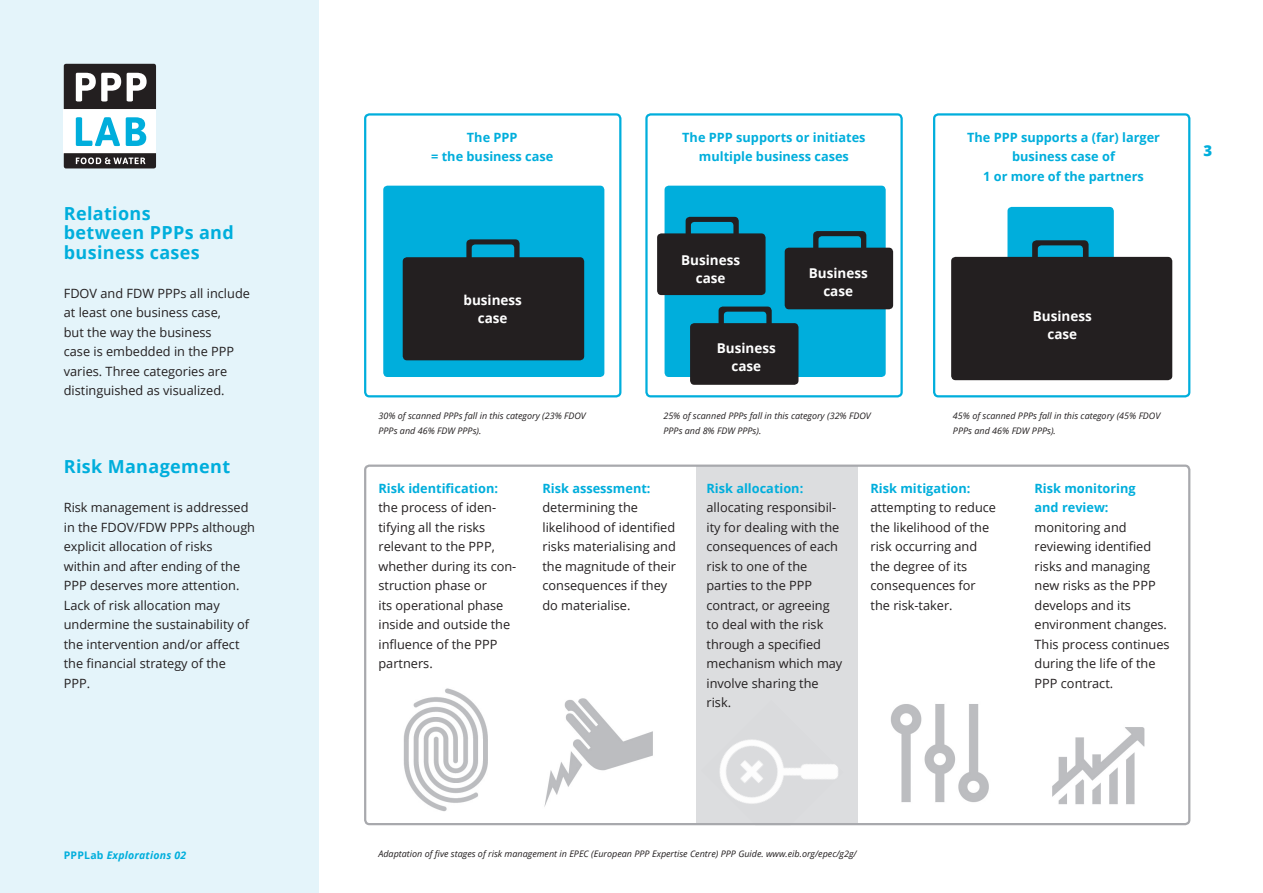
<style>
.page{position:relative;width:1263px;height:893px;background:#fff}
.page>*{position:absolute;margin:0;border:0;box-sizing:border-box;transform-origin:0 0}
.tussenkopjes{font:700 18px/19.5px "Open Sans";letter-spacing:.02em;color:#00aedc}
.t1{font:800 15px "Open Sans";color:#00aedc}
.t2{font:700 13.5px/18px "Open Sans";color:#fff;text-align:center}
.brood{font:12.75px/19.5px "Open Sans";color:#231f20}
.intro{font:700 12.75px/19.5px "Open Sans";color:#00aedc;text-align:center}
.brood-2{font:700 12.75px "Open Sans";color:#00aedc}
.t3{font:italic 700 10.5px "Open Sans";letter-spacing:.02em;color:#00aedc}
.bijschriften{font:italic 9px/15px "Open Sans";color:#231f20}
.cursief{font:italic 9px "Open Sans";color:#231f20}
.s1{font-style:normal}
</style>
<div class="page">
<div style="left:0;top:0;width:319px;height:893px;background:#e4f4fa"></div>
<div style="left:696px;top:466px;width:162px;height:359px;background:#dcdddf"></div>
<img style="left:720px;top:739px;width:118px;height:65px">
<div style="left:364px;top:465px;width:826px;height:360px;border:2px solid #a8a9ad;border-radius:4px"></div>
<div style="left:645px;top:113px;width:258px;height:284px;border:2px solid #00aedc;border-radius:4px"></div>
<div style="left:664px;top:186px;width:222px;height:191px;background:#00aedc;border-radius:4px"></div>
<svg style="left:657px;top:217px;width:236px;height:168px"></svg>
<div style="left:364px;top:113px;width:257px;height:284px;border:2px solid #00aedc;border-radius:4px"></div>
<div style="left:933px;top:113px;width:257px;height:284px;border:2px solid #00aedc;border-radius:4px"></div>
<div style="left:383px;top:186px;width:221px;height:191px;background:#00aedc;border-radius:4px"></div>
<div style="left:1007px;top:207px;width:107px;height:75px;background:#00aedc;border-radius:4px"></div>
<div style="left:403px;top:257px;width:181px;height:103px;background:#231f20;border-radius:4px"></div>
<svg style="left:466px;top:239px;width:53px;height:19px"></svg>
<svg style="left:951px;top:240px;width:221px;height:140px;background:#2f3336"></svg>
<img style="left:403px;top:688px;width:85px;height:124px">
<img style="left:544px;top:698px;width:109px;height:109px">
<img style="left:890px;top:704px;width:99px;height:98px">
<img style="left:1052px;top:727px;width:93px;height:78px">
<div style="left:64px;top:109px;width:92px;height:44px;background:#fff"></div>
<svg style="left:64px;top:64px;width:92px;height:45px;background:#5a5757"></svg>
<svg style="left:76px;top:117px;width:70px;height:29px"></svg>
<svg style="left:64px;top:153px;width:92px;height:15px"></svg>
<p class="tussenkopjes" style="left:64px;top:203px;width:88px">Relations</p>
<p class="tussenkopjes" style="left:64px;top:223px;width:172px">between PPPs and business cases</p>
<p class="brood" style="left:64px;top:283px;width:188px">FDOV and FDW PPPs all include at least one business case,<br>but the way the business<br>case is embedded in the PPP varies. Three categories are distinguished as visualized.</p>
<p class="tussenkopjes" style="left:64px;top:457px;width:168px">Risk Management</p>
<p class="brood" style="left:64px;top:498px;width:186px">Risk management is addressed</p>
<p class="brood" style="left:64px;top:517px;width:193px">in the FDOV/FDW PPPs although explicit allocation of risks<br>within and after ending of the<br>PPP deserves more attention.<br>Lack of risk allocation may undermine the sustainability of the intervention and/or affect the financial strategy of the<br>PPP.</p>
<p class="t3" style="left:64px;top:847px;width:124px"><span class="s1">PPPLab</span> Explorations 02</p>
<p class="intro" style="left:467px;top:127px;width:52px">The PPP</p>
<p class="intro" style="left:431px;top:147px;width:124px">= the business case</p>
<p class="t2" style="left:463px;top:291px;width:60px">business case</p>
<p class="intro" style="left:682px;top:127px;width:185px">The PPP supports or initiates</p>
<p class="intro" style="left:699px;top:147px;width:152px">multiple business cases</p>
<p class="t2" style="left:681px;top:250px;width:61px">Business case</p>
<p class="t2" style="left:717px;top:338px;width:61px">Business case</p>
<p class="t2" style="left:809px;top:264px;width:61px">Business case</p>
<p class="intro" style="left:967px;top:127px;width:194px">The PPP supports a (far) larger business case of</p>
<p class="intro" style="left:983px;top:166px;width:162px">1 or more of the partners</p>
<p class="t2" style="left:1033px;top:307px;width:61px">Business case</p>
<p class="bijschriften" style="left:378px;top:408px;width:209px">30% of scanned PPPs fall in this category (23% FDOV<br>PPPs and 46% FDW PPPs).</p>
<p class="bijschriften" style="left:663px;top:408px;width:209px">25% of scanned PPPs fall in this category (32% FDOV<br>PPPs and 8% FDW PPPs).</p>
<p class="bijschriften" style="left:953px;top:408px;width:209px">45% of scanned PPPs fall in this category (45% FDOV<br>PPPs and 46% FDW PPPs).</p>
<p class="brood-2" style="left:378px;top:479px;width:121px">Risk identification:</p>
<p class="brood" style="left:378px;top:498px;width:119px">the process of iden&shy;tifying all the risks relevant to the PPP,</p>
<p class="brood" style="left:378px;top:556px;width:139px">whether during its con&shy;struction phase or</p>
<p class="brood" style="left:378px;top:595px;width:133px">its operational phase inside and outside the influence of the PPP partners.</p>
<p class="brood-2" style="left:542px;top:479px;width:110px">Risk assessment:</p>
<p class="brood" style="left:542px;top:498px;width:97px">determining the</p>
<p class="brood" style="left:542px;top:517px;width:135px;text-align:justify">likelihood of identified risks materialising and the magnitude of their</p>
<p class="brood" style="left:542px;top:576px;width:126px">consequences if they</p>
<p class="brood" style="left:542px;top:595px;width:90px">do materialise.</p>
<p class="brood-2" style="left:706px;top:479px;width:98px">Risk allocation:</p>
<p class="brood" style="left:706px;top:498px;width:134px">allocating responsibil&shy;ity for dealing with the consequences of each</p>
<p class="brood" style="left:706px;top:556px;width:125px">risk to one of the parties to the PPP contract, or agreeing to deal with the risk through a specified</p>
<p class="brood" style="left:706px;top:654px;width:137px">mechanism which may</p>
<p class="brood" style="left:706px;top:673px;width:114px">involve sharing the risk.</p>
<p class="brood-2" style="left:870px;top:479px;width:101px">Risk mitigation:</p>
<p class="brood" style="left:870px;top:498px;width:127px">attempting to reduce</p>
<p class="brood" style="left:870px;top:517px;width:120px">the likelihood of the</p>
<p class="brood" style="left:870px;top:537px;width:108px">risk occurring and</p>
<p class="brood" style="left:870px;top:556px;width:98px">the degree of its</p>
<p class="brood" style="left:870px;top:576px;width:107px">consequences for</p>
<p class="brood" style="left:870px;top:595px;width:84px">the risk-taker.</p>
<p class="brood-2" style="left:1034px;top:479px;width:103px">Risk monitoring</p>
<p class="brood-2" style="left:1034px;top:499px;width:76px">and review:</p>
<p class="brood" style="left:1034px;top:517px;width:94px">monitoring and</p>
<p class="brood" style="left:1034px;top:537px;width:118px">reviewing identified</p>
<p class="brood" style="left:1034px;top:556px;width:117px">risks and managing</p>
<p class="brood" style="left:1034px;top:576px;width:123px">new risks as the PPP</p>
<p class="brood" style="left:1034px;top:595px;width:137px">develops and its environment changes.<br>This process continues during the life of the<br>PPP contract.</p>
<p class="t1" style="left:1203px;top:139px;width:10px">3</p>
<p class="cursief" style="left:378px;top:848px;width:480px">Adaptation of five stages of risk management in EPEC (European PPP Expertise Centre) PPP Guide. www.eib.org/epec/g2g/</p>
</div>
